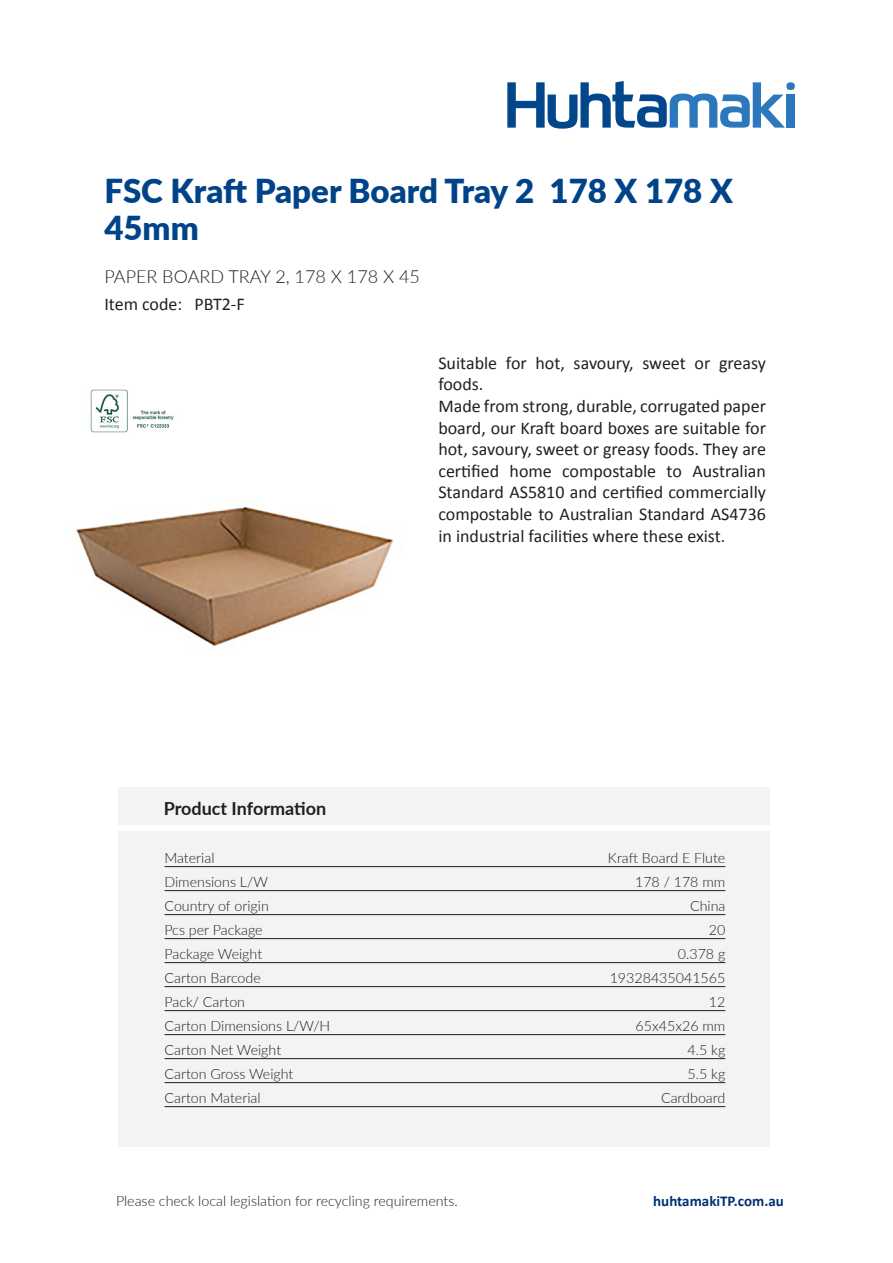
<style>
.page{position:relative;width:893px;height:1263px;background:#fff}
.page>*{position:absolute;margin:0;border:0;box-sizing:border-box;transform-origin:0 0}
.t1{font:900 33px/37.5px "Lato";color:#004389}
.t2{font:18px/21.6px "Calibri";color:#231f20}
.t3{font:300 18px "Lato";color:#231f20}
.t4{font:700 18px "Lato";color:#231f20}
.t5{font:700 15px "Calibri";color:#002f73}
.t6{font:300 14.25px "Lato";color:#231f20}
</style>
<div class="page">
<svg style="left:507px;top:81px;width:288px;height:48px"></svg>
<div style="left:118px;top:787px;width:652px;height:37px;background:#f2f3f4"></div>
<div style="left:118px;top:831px;width:652px;height:315px;background:#f2f3f4"></div>
<img style="left:76px;top:389px;width:318px;height:258px">
<hr style="left:164px;top:866px;width:561px;height:1px;background:#231f20">
<hr style="left:164px;top:890px;width:561px;height:1px;background:#231f20">
<hr style="left:164px;top:914px;width:561px;height:1px;background:#231f20">
<hr style="left:164px;top:938px;width:561px;height:1px;background:#231f20">
<hr style="left:164px;top:962px;width:561px;height:1px;background:#231f20">
<hr style="left:164px;top:986px;width:561px;height:1px;background:#231f20">
<hr style="left:164px;top:1010px;width:561px;height:1px;background:#231f20">
<hr style="left:164px;top:1034px;width:561px;height:1px;background:#231f20">
<hr style="left:164px;top:1058px;width:561px;height:1px;background:#231f20">
<hr style="left:164px;top:1082px;width:561px;height:1px;background:#231f20">
<hr style="left:164px;top:1106px;width:561px;height:1px;background:#231f20">
<h1 class="t1" style="left:104px;top:171px;width:630px">FSC Kraft Paper Board Tray 2 178 X 178 X<br>45mm</h1>
<p class="t3" style="left:104px;top:263px;width:317px">PAPER BOARD TRAY 2, 178 X 178 X 45</p>
<p class="t2" style="left:104px;top:293px;width:79px">Item code:</p>
<p class="t2" style="left:194px;top:293px;width:52px">PBT2-F</p>
<p class="t4" style="left:164px;top:795px;width:164px">Product Information</p>
<p class="t2" style="left:438px;top:351px;width:329px">Suitable for hot, savoury, sweet or greasy foods.<br>Made from strong, durable, corrugated paper board, our Kraft board boxes are suitable for hot, savoury, sweet or greasy foods. They are certified home compostable to Australian Standard AS5810 and certified commercially compostable to Australian Standard AS4736 in industrial facilities where these exist.</p>
<p class="t6" style="left:164px;top:848px;width:52px">Material</p>
<p class="t6" style="left:608px;top:848px;width:119px">Kraft Board E Flute</p>
<p class="t6" style="left:164px;top:872px;width:105px">Dimensions L/W</p>
<p class="t6" style="left:635px;top:872px;width:92px">178 / 178 mm</p>
<p class="t6" style="left:164px;top:896px;width:106px">Country of origin</p>
<p class="t6" style="left:690px;top:896px;width:37px">China</p>
<p class="t6" style="left:164px;top:920px;width:100px">Pcs per Package</p>
<p class="t6" style="left:709px;top:920px;width:18px">20</p>
<p class="t6" style="left:164px;top:944px;width:99px">Package Weight</p>
<p class="t6" style="left:678px;top:944px;width:49px">0.378 g</p>
<p class="t6" style="left:164px;top:968px;width:98px">Carton Barcode</p>
<p class="t6" style="left:610px;top:968px;width:117px">19328435041565</p>
<p class="t6" style="left:164px;top:992px;width:82px">Pack/ Carton</p>
<p class="t6" style="left:709px;top:992px;width:18px">12</p>
<p class="t6" style="left:164px;top:1016px;width:167px">Carton Dimensions L/W/H</p>
<p class="t6" style="left:636px;top:1016px;width:91px">65x45x26 mm</p>
<p class="t6" style="left:164px;top:1040px;width:118px">Carton Net Weight</p>
<p class="t6" style="left:688px;top:1040px;width:39px">4.5 kg</p>
<p class="t6" style="left:164px;top:1064px;width:130px">Carton Gross Weight</p>
<p class="t6" style="left:688px;top:1064px;width:39px">5.5 kg</p>
<p class="t6" style="left:164px;top:1088px;width:98px">Carton Material</p>
<p class="t6" style="left:661px;top:1088px;width:66px">Cardboard</p>
<p class="t6" style="left:116px;top:1190px;width:343px">Please check local legislation for recycling requirements.</p>
<p class="t5" style="left:653px;top:1190px;width:132px">huhtamakiTP.com.au</p>
</div>
